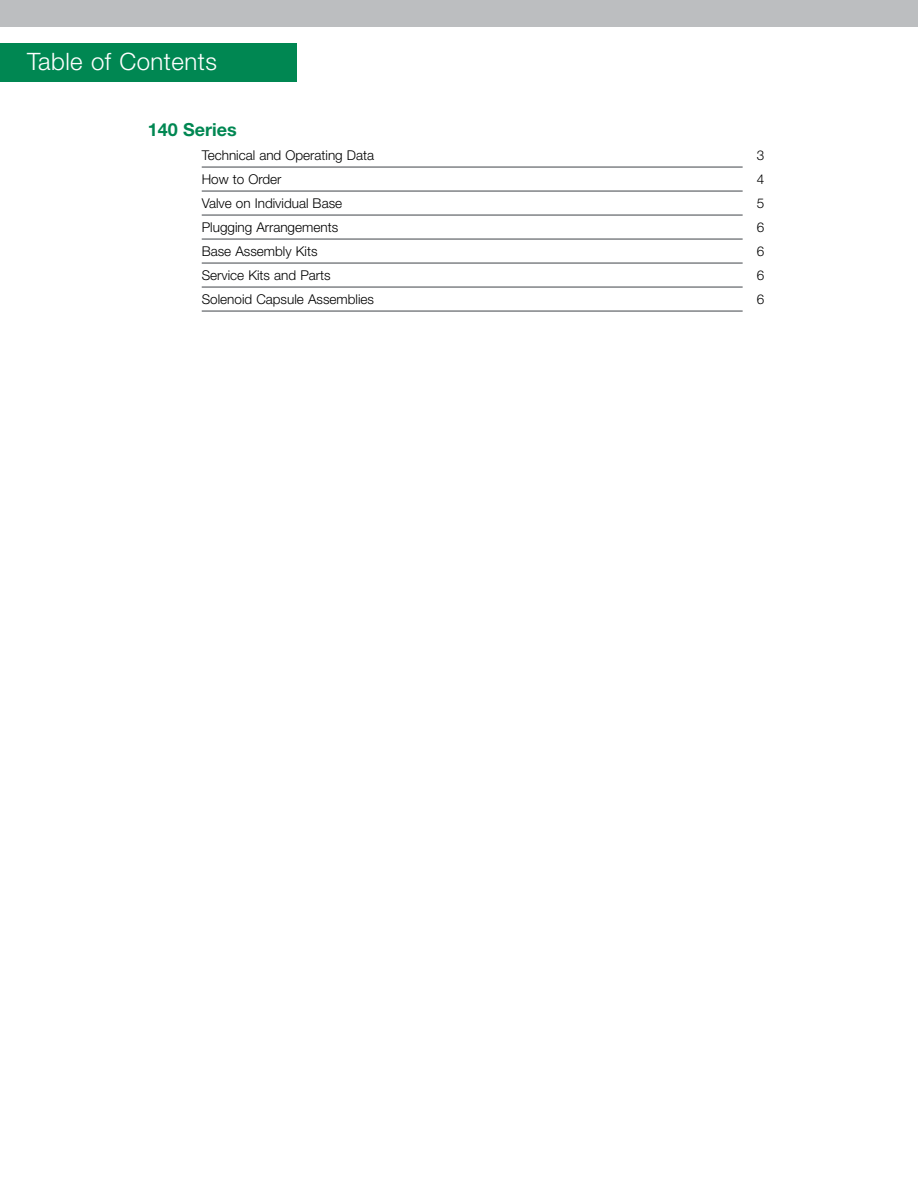
<style>
.page{position:relative;width:918px;height:1188px;background:#fff}
.page>*{position:absolute;margin:0;border:0;box-sizing:border-box;transform-origin:0 0}
.t1{font:300 24px "Helvetica Neue";letter-spacing:.02em;color:#fff}
.t2{font:700 18px "Helvetica Neue";color:#008752}
.t3{font:300 13.5px "Helvetica Neue";color:#000}
</style>
<div class="page">
<hr style="left:202px;top:166px;width:541px;height:2px;background:#808285">
<hr style="left:202px;top:190px;width:541px;height:2px;background:#808285">
<hr style="left:202px;top:214px;width:541px;height:2px;background:#808285">
<hr style="left:202px;top:238px;width:541px;height:2px;background:#808285">
<hr style="left:202px;top:262px;width:541px;height:2px;background:#808285">
<hr style="left:202px;top:286px;width:541px;height:2px;background:#808285">
<hr style="left:202px;top:310px;width:541px;height:2px;background:#808285">
<div style="left:0;top:0;width:918px;height:27px;background:#bcbec0"></div>
<div style="left:0;top:43px;width:297px;height:39px;background:#008752"></div>
<h1 class="t1" style="left:27px;top:47px;width:191px">Table of Contents</h1>
<h2 class="t2" style="left:148px;top:118px;width:91px">140 Series</h2>
<p class="t3" style="left:202px;top:147px;width:174px">Technical and Operating Data</p>
<p class="t3" style="left:757px;top:147px;width:9px">3</p>
<p class="t3" style="left:202px;top:171px;width:81px">How to Order</p>
<p class="t3" style="left:757px;top:171px;width:9px">4</p>
<p class="t3" style="left:202px;top:195px;width:142px">Valve on Individual Base</p>
<p class="t3" style="left:757px;top:195px;width:9px">5</p>
<p class="t3" style="left:202px;top:219px;width:138px">Plugging Arrangements</p>
<p class="t3" style="left:757px;top:219px;width:9px">6</p>
<p class="t3" style="left:202px;top:243px;width:117px">Base Assembly Kits</p>
<p class="t3" style="left:757px;top:243px;width:9px">6</p>
<p class="t3" style="left:202px;top:267px;width:130px">Service Kits and Parts</p>
<p class="t3" style="left:757px;top:267px;width:9px">6</p>
<p class="t3" style="left:202px;top:291px;width:174px">Solenoid Capsule Assemblies</p>
<p class="t3" style="left:757px;top:291px;width:9px">6</p>
</div>
